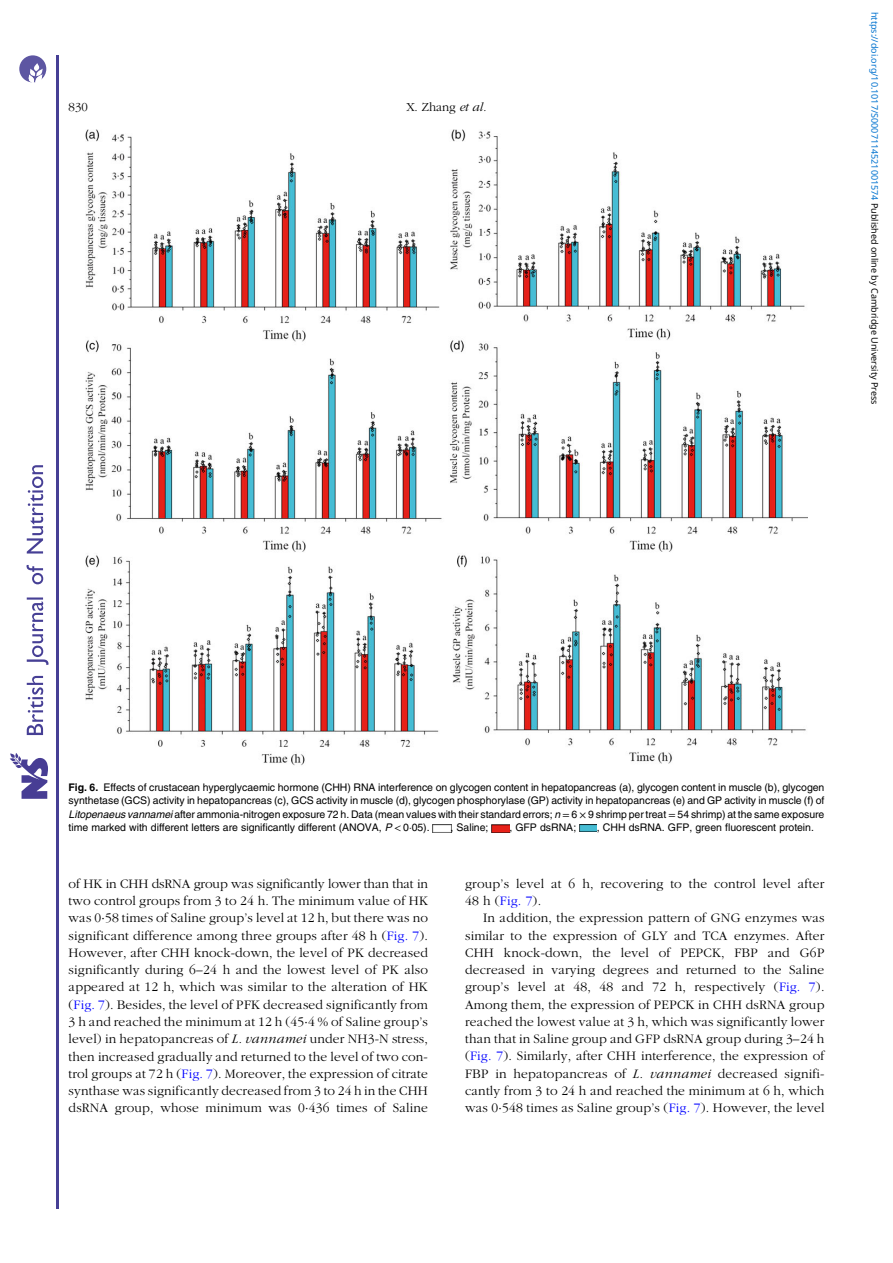
<style>
.page{position:relative;width:893px;height:1263px;background:#fff}
.page>*{position:absolute;margin:0;border:0;box-sizing:border-box;transform-origin:0 0}
.t1{font:13.5px/17.2px "Adv OT777 cf 4 fb";letter-spacing:.02em;color:#000;text-align:justify}
.t2{font:12.75px "Adv OT777 cf 4 fb";color:#000}
.t3{font:10.5px/13.5px "Adv OT82 c 4 f 4 c 4";color:#000;text-align:justify}
.t4{font:9px "Noto Sans";color:#0172cf}
.s1{font-family:"Adv OT4 e 1564 e 8.I"}
.s2{color:#000}
.s3{font-family:"Adv O Tf 3919 c 9 c.B"}
.s4{font-family:"Adv OT7 a 027 dc 5.I"}
.s5{font-family:"Adv OT8608 a 8 d 1"}
.s6{font-style:inherit}
.s7{color:#00f}
</style>
<div class="page">
<hr style="left:56px;top:55px;width:2px;height:1153px;background:#463f95">
<svg style="left:10px;top:753px;width:38px;height:46px"></svg>
<svg style="left:26px;top:465px;width:23px;height:270px"></svg>
<svg style="left:19px;top:55px;width:27px;height:27px"></svg>
<img style="left:86px;top:129px;width:722px;height:637px">
<img style="left:433px;top:825px;width:18px;height:7px">
<img style="left:492px;top:825px;width:17px;height:7px">
<img style="left:579px;top:825px;width:18px;height:7px">
<p class="t2" style="left:69px;top:102px;width:21px">830</p>
<p class="t2" style="left:406px;top:102px;width:82px">X. Zhang <span class="s1">et al.</span></p>
<p class="t4" style="left:881px;top:12px;width:394px;rotate:90deg">https://doi.org/10.1017/S0007114521001574 <span class="s2">Published online by Cambridge University Press</span></p>
<p class="t3" style="left:69px;top:781px;width:757px"><span class="s3">Fig. 6.</span> Effects of crustacean hyperglycaemic hormone (CHH) RNA interference on glycogen content in hepatopancreas (a), glycogen content in muscle (b), glycogen synthetase (GCS) activity in hepatopancreas (c), GCS activity in muscle (d), glycogen phosphorylase (GP) activity in hepatopancreas (e) and GP activity in muscle (f) of <span class="s4">Litopenaeus vannamei</span> after ammonia-nitrogen exposure 72 h. Data (mean values with their standard errors; <span class="s4">n</span> <span class="s5">=</span> 6 <span class="s5">×</span> 9 shrimp per treat <span class="s5">=</span> 54 shrimp) at the same exposure time marked with different letters are significantly different (ANOVA, <span class="s4">P</span> <span class="s5">&lt;</span> 0<span class="s5">·</span>05).</p>
<p class="t3" style="left:451px;top:822px;width:39px">, Saline;</p>
<p class="t3" style="left:509px;top:822px;width:68px">, GFP dsRNA;</p>
<p class="t3" style="left:597px;top:822px;width:218px">, CHH dsRNA. GFP, green fluorescent protein.</p>
<p class="t1" style="left:69px;top:876px;width:361px">of HK in CHH dsRNA group was significantly lower than that in two control groups from 3 to 24 h. The minimum value of HK was 0<span class="s5">·</span>58 times of Saline group<span class="s6">’</span>s level at 12 h, but there was no significant difference among three groups after 48 h (<span class="s7">Fig. 7</span>).<br>However, after CHH knock-down, the level of PK decreased significantly during 6<span class="s6">–</span>24 h and the lowest level of PK also appeared at 12 h, which was similar to the alteration of HK (<span class="s7">Fig. 7</span>). Besides, the level of PFK decreased significantly from 3 h and reached the minimum at 12 h (45<span class="s5">·</span>4 % of Saline group<span class="s6">’</span>s level) in hepatopancreas of <span class="s1">L. vannamei</span> under NH3-N stress, then increased gradually and returned to the level of two con&shy;trol groups at 72 h (<span class="s7">Fig. 7</span>). Moreover, the expression of citrate synthase was significantly decreased from 3 to 24 h in the CHH dsRNA group, whose minimum was 0<span class="s5">·</span>436 times of Saline</p>
<p class="t1" style="left:465px;top:876px;width:361px">group<span class="s6">’</span>s level at 6 h, recovering to the control level after<br>48 h (<span class="s7">Fig. 7</span>).</p>
<p class="t1" style="left:465px;top:910px;width:361px;text-indent:18px">In addition, the expression pattern of GNG enzymes was similar to the expression of GLY and TCA enzymes. After CHH knock-down, the level of PEPCK, FBP and G6P decreased in varying degrees and returned to the Saline group<span class="s6">’</span>s level at 48, 48 and 72 h, respectively (<span class="s7">Fig. 7</span>).<br>Among them, the expression of PEPCK in CHH dsRNA group reached the lowest value at 3 h, which was significantly lower than that in Saline group and GFP dsRNA group during 3<span class="s6">–</span>24 h (<span class="s7">Fig. 7</span>). Similarly, after CHH interference, the expression of FBP in hepatopancreas of <span class="s1">L. vannamei</span> decreased signifi&shy;cantly from 3 to 24 h and reached the minimum at 6 h, which was 0<span class="s5">·</span>548 times as Saline group<span class="s6">’</span>s (<span class="s7">Fig. 7</span>). However, the level</p>
</div>
